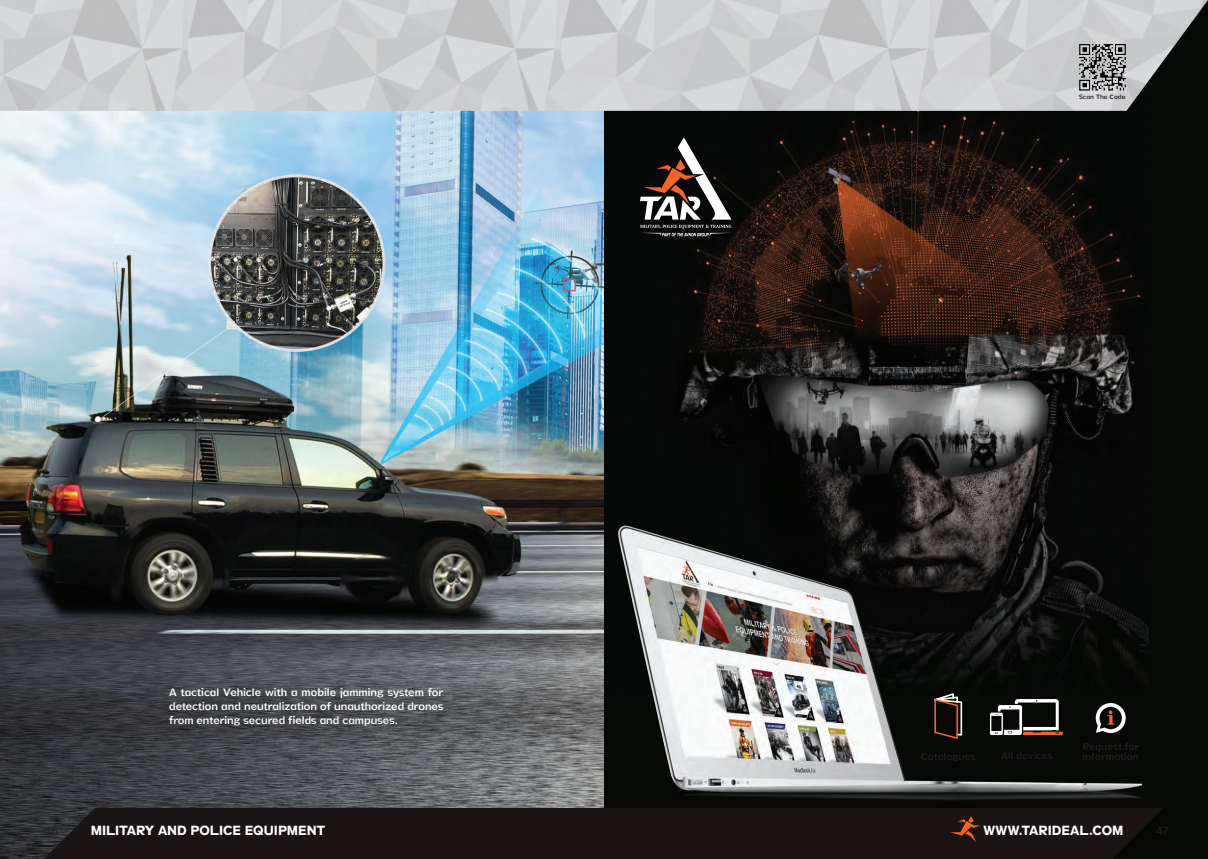
<style>
.page{position:relative;width:1208px;height:859px;background:#fff}
.page>*{position:absolute;margin:0;border:0;box-sizing:border-box;transform-origin:0 0}
.t1{font:700 13.5px "Stamen";color:#fff}
.t2{font:200 11.7px "Stamen";color:#231f20}
.t3{font:300 10.8px/14px "Stamen";color:#fff;text-align:justify}
.t4{font:300 9.9px "Stamen";letter-spacing:.005em;color:#231f20}
.t5{font:300 6.3px "Stamen";color:#231f20}
</style>
<div class="page">
<div style="left:604px;top:0;width:604px;height:859px;background:#060806"></div>
<img style="left:662px;top:111px;width:486px;height:533px">
<img style="left:618px;top:503px;width:529px;height:297px">
<svg style="left:640px;top:137px;width:91px;height:99px"></svg>
<svg style="left:1095px;top:703px;width:30px;height:30px"></svg>
<svg style="left:990px;top:699px;width:73px;height:36px"></svg>
<svg style="left:933px;top:692px;width:30px;height:48px"></svg>
<img style="left:0;top:111px;width:604px;height:748px">
<img style="left:0;top:158px;width:405px;height:270px">
<div style="left:44px;top:808px;width:1119px;height:51px;background:#1a1415"></div>
<img style="left:0;top:0;width:1208px;height:111px">
<svg style="left:950px;top:816px;width:30px;height:26px"></svg>
<img style="left:1077px;top:43px;width:50px;height:49px">
<p class="t3" style="left:169px;top:685px;width:276px">A tactical Vehicle with a mobile jamming system for detection and neutralization of unauthorized drones from entering secured fields and campuses.</p>
<p class="t5" style="left:1079px;top:91px;width:48px">Scan The Code</p>
<p class="t4" style="left:1082px;top:739px;width:58px">Request for</p>
<p class="t4" style="left:921px;top:749px;width:56px">Catalogues</p>
<p class="t4" style="left:1001px;top:748px;width:53px">All devices</p>
<p class="t4" style="left:1082px;top:749px;width:58px">information</p>
<p class="t2" style="left:44px;top:823px;width:16px">46</p>
<p class="t1" style="left:91px;top:820px;width:236px">MILITARY AND POLICE EQUIPMENT</p>
<p class="t1" style="left:983px;top:820px;width:142px">WWW.TARIDEAL.COM</p>
<p class="t2" style="left:1156px;top:824px;width:15px">47</p>
</div>
